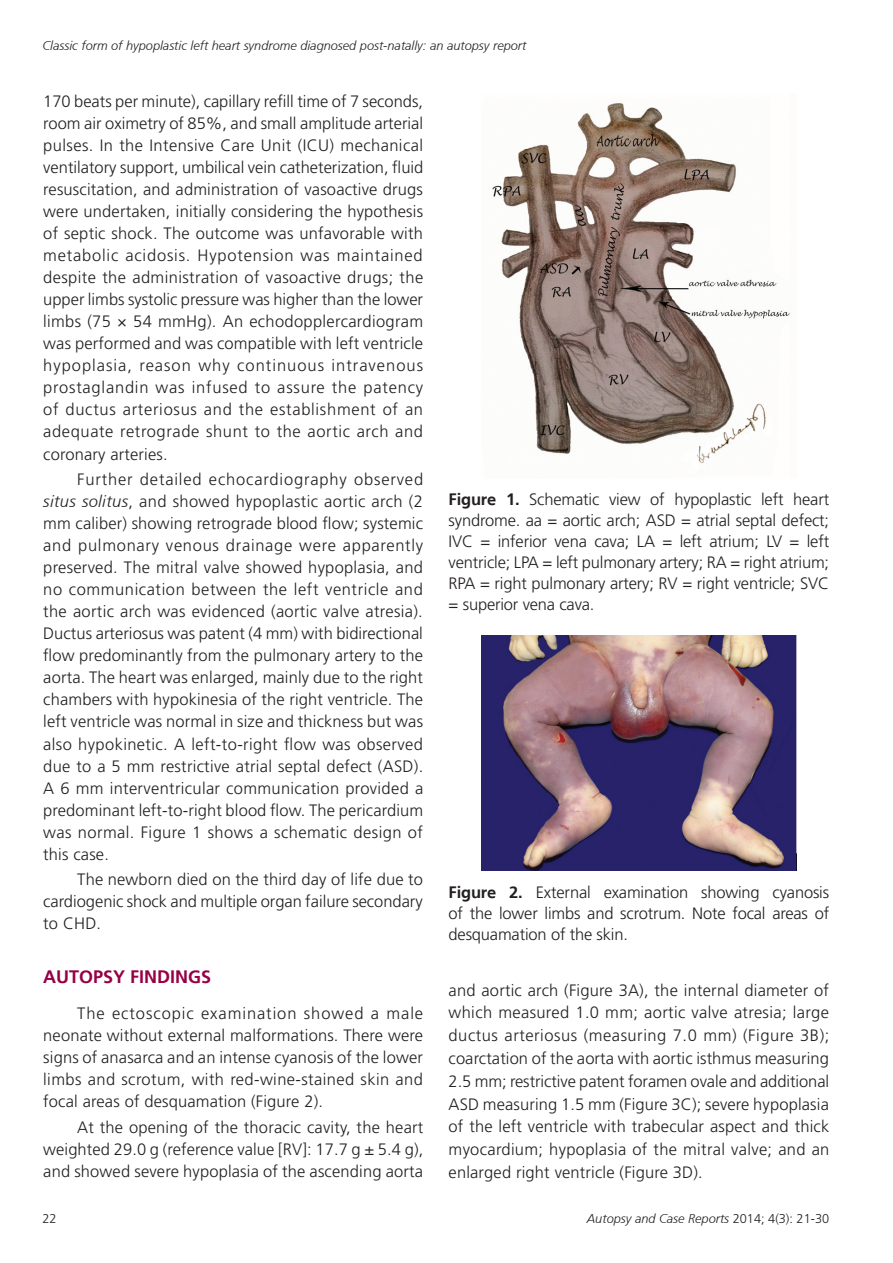
<style>
.page{position:relative;width:893px;height:1263px;background:#fff}
.page>*{position:absolute;margin:0;border:0;box-sizing:border-box;transform-origin:0 0}
.t1{font:700 18px "Frutiger";color:#970044}
.t2{font:300 16.5px/22px "Frutiger";letter-spacing:.01em;color:#231f20;text-align:justify}
.t3{font:italic 300 12.75px "Frutiger";color:#231f20}
.t4{font:300 12.75px "Frutiger";color:#231f20}
.s1{font-style:italic}
.s2{font-weight:700}
.s3{font-style:normal}
</style>
<div class="page">
<img style="left:492px;top:102px;width:298px;height:362px">
<img style="left:482px;top:636px;width:314px;height:235px">
<p class="t3" style="left:43px;top:38px;width:485px">Classic form of hypoplastic left heart syndrome diagnosed post-natally: an autopsy report</p>
<p class="t2" style="left:43px;top:90px;width:382px">170 beats per minute), capillary refill time of 7 seconds, room air oximetry of 85%, and small amplitude arterial pulses. In the Intensive Care Unit (ICU) mechanical ventilatory support, umbilical vein catheterization, fluid resuscitation, and administration of vasoactive drugs were undertaken, initially considering the hypothesis of septic shock. The outcome was unfavorable with metabolic acidosis. Hypotension was maintained despite the administration of vasoactive drugs; the upper limbs systolic pressure was higher than the lower limbs (75 × 54 mmHg). An echodopplercardiogram was performed and was compatible with left ventricle hypoplasia, reason why continuous intravenous prostaglandin was infused to assure the patency of ductus arteriosus and the establishment of an adequate retrograde shunt to the aortic arch and coronary arteries.</p>
<p class="t2" style="left:43px;top:468px;width:382px;text-indent:34px">Further detailed echocardiography observed <span class="s1">situs solitus</span>, and showed hypoplastic aortic arch (2 mm caliber) showing retrograde blood flow; systemic and pulmonary venous drainage were apparently preserved. The mitral valve showed hypoplasia, and no communication between the left ventricle and the aortic arch was evidenced (aortic valve atresia).<br>Ductus arteriosus was patent (4 mm) with bidirectional flow predominantly from the pulmonary artery to the aorta. The heart was enlarged, mainly due to the right chambers with hypokinesia of the right ventricle. The left ventricle was normal in size and thickness but was also hypokinetic. A left-to-right flow was observed due to a 5 mm restrictive atrial septal defect (ASD).<br>A 6 mm interventricular communication provided a predominant left-to-right blood flow. The pericardium was normal. Figure 1 shows a schematic design of this case.</p>
<p class="t2" style="left:43px;top:869px;width:381px;text-indent:34px">The newborn died on the third day of life due to cardiogenic shock and multiple organ failure secondary to CHD.</p>
<p class="t1" style="left:43px;top:966px;width:170px">AUTOPSY FINDINGS</p>
<p class="t2" style="left:43px;top:1002px;width:381px;text-indent:34px">The ectoscopic examination showed a male neonate without external malformations. There were signs of anasarca and an intense cyanosis of the lower limbs and scrotum, with red-wine-stained skin and focal areas of desquamation (Figure 2).</p>
<p class="t2" style="left:43px;top:1116px;width:382px;text-indent:34px">At the opening of the thoracic cavity, the heart weighted 29.0 g (reference value [RV]: 17.7 g ± 5.4 g), and showed severe hypoplasia of the ascending aorta</p>
<p class="t4" style="left:43px;top:1211px;width:16px">22</p>
<p class="t2" style="left:449px;top:489px;width:382px;line-height:21px"><span class="s2">Figure 1.</span> Schematic view of hypoplastic left heart syndrome. aa = aortic arch; ASD = atrial septal defect; IVC = inferior vena cava; LA = left atrium; LV = left ventricle; LPA = left pulmonary artery; RA = right atrium; RPA = right pulmonary artery; RV = right ventricle; SVC = superior vena cava.</p>
<p class="t2" style="left:449px;top:882px;width:382px;line-height:21px"><span class="s2">Figure 2.</span> External examination showing cyanosis of the lower limbs and scrotrum. Note focal areas of desquamation of the skin.</p>
<p class="t2" style="left:449px;top:979px;width:382px;line-height:22.8px">and aortic arch (Figure 3A), the internal diameter of which measured 1.0 mm; aortic valve atresia; large ductus arteriosus (measuring 7.0 mm) (Figure 3B); coarctation of the aorta with aortic isthmus measuring 2.5 mm; restrictive patent foramen ovale and additional ASD measuring 1.5 mm (Figure 3C); severe hypoplasia of the left ventricle with trabecular aspect and thick myocardium; hypoplasia of the mitral valve; and an enlarged right ventricle (Figure 3D).</p>
<p class="t3" style="left:587px;top:1212px;width:244px">Autopsy and Case Reports <span class="s3">2014; 4(3): 21-30</span></p>
</div>
